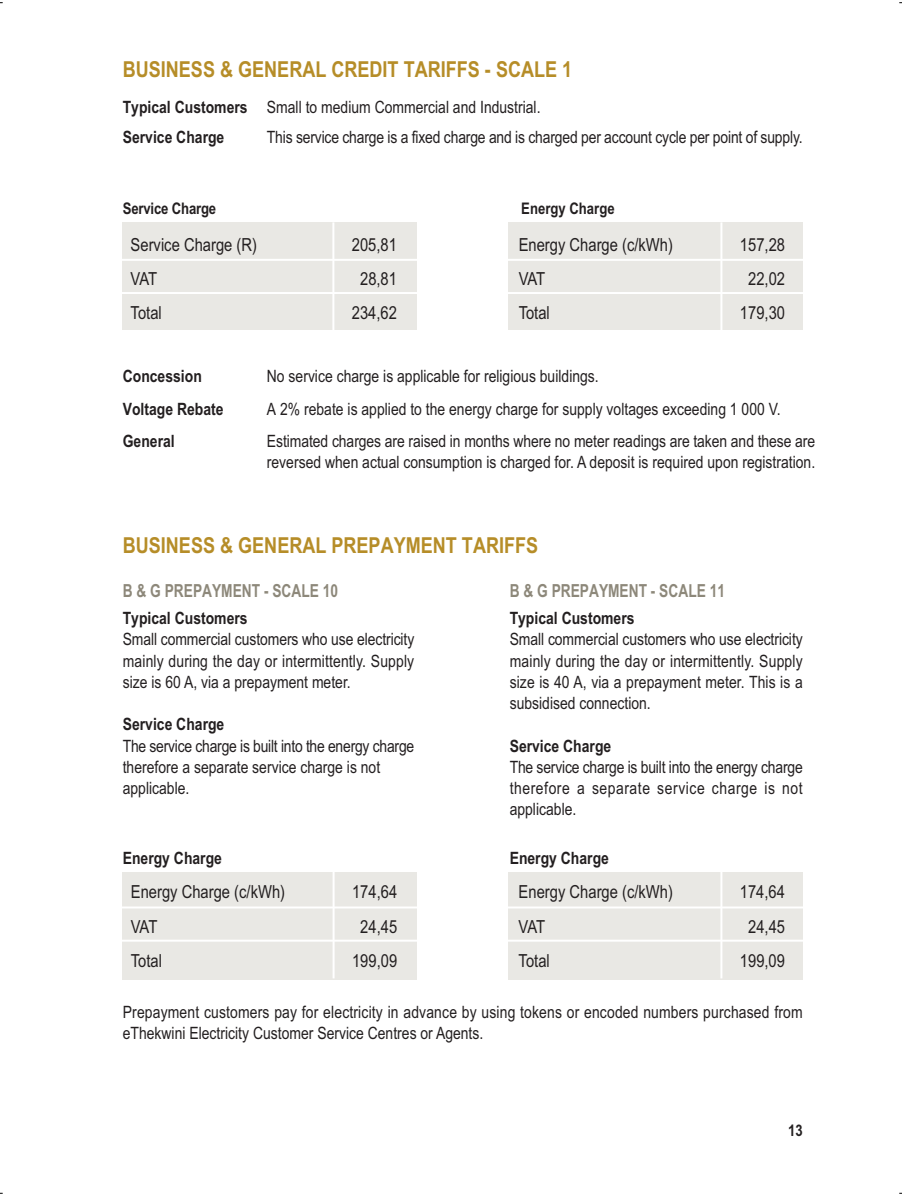
<style>
.page{position:relative;width:902px;height:1196px;background:#fff}
.page>*{position:absolute;margin:0;border:0;box-sizing:border-box;transform-origin:0 0}
.t1{font:700 22px "Arial Narrow";color:#b68d28}
.t2{font:18px "Arial Narrow";color:#231f20}
.t3{font:700 18px "Arial Narrow";color:#8d887a;scale:.93 1}
.t4{font:17px/21.2px "Arial Narrow";color:#231f20}
.t5{font:700 17px "Arial Narrow";color:#231f20}
.t6{font:700 16px "Arial Narrow";letter-spacing:-.005em;color:#231f20}
.s1{font-weight:700}
</style>
<div class="page">
<div style="left:508px;top:873px;width:294px;height:107px;background:#e9e8e4"></div>
<div style="left:508px;top:223px;width:294px;height:107px;background:#e9e8e4"></div>
<div style="left:122px;top:223px;width:295px;height:107px;background:#e9e8e4"></div>
<hr style="left:117px;top:259px;width:303px;height:2px;background:#fff">
<hr style="left:115px;top:292px;width:306px;height:2px;background:#fff">
<hr style="left:332px;top:222px;width:2px;height:109px;background:#fff">
<hr style="left:504px;top:259px;width:304px;height:2px;background:#fff">
<hr style="left:503px;top:292px;width:306px;height:2px;background:#fff">
<hr style="left:720px;top:222px;width:2px;height:109px;background:#fff">
<div style="left:122px;top:873px;width:295px;height:107px;background:#e9e8e4"></div>
<hr style="left:117px;top:906px;width:303px;height:2px;background:#fff">
<hr style="left:116px;top:940px;width:305px;height:2px;background:#fff">
<hr style="left:332px;top:870px;width:2px;height:108px;background:#fff">
<hr style="left:504px;top:906px;width:304px;height:2px;background:#fff">
<hr style="left:503px;top:940px;width:306px;height:2px;background:#fff">
<hr style="left:720px;top:870px;width:2px;height:108px;background:#fff">
<p class="t1" style="left:123px;top:61px;width:451px">BUSINESS &amp; GENERAL CREDIT TARIFFS - SCALE 1</p>
<p class="t4" style="left:123px;top:94px;width:419px;line-height:29.8px"><span class="s1">Typical Customers</span> Small to medium Commercial and Industrial.<br><span class="s1">Service Charge</span></p>
<p class="t4" style="left:267px;top:128px;width:537px">This service charge is a fixed charge and is charged per account cycle per point of supply.</p>
<p class="t6" style="left:123px;top:202px;width:95px">Service Charge</p>
<p class="t6" style="left:521px;top:202px;width:95px">Energy Charge</p>
<p class="t2" style="left:131px;top:238px;width:128px">Service Charge (R)</p>
<p class="t2" style="left:352px;top:238px;width:47px">205,81</p>
<p class="t2" style="left:131px;top:272px;width:28px">VAT</p>
<p class="t2" style="left:360px;top:272px;width:38px">28,81</p>
<p class="t2" style="left:131px;top:306px;width:33px">Total</p>
<p class="t2" style="left:352px;top:306px;width:47px">234,62</p>
<p class="t2" style="left:518px;top:238px;width:156px">Energy Charge (c/kWh)</p>
<p class="t2" style="left:739px;top:238px;width:47px">157,28</p>
<p class="t2" style="left:518px;top:272px;width:28px">VAT</p>
<p class="t2" style="left:747px;top:272px;width:38px">22,02</p>
<p class="t2" style="left:518px;top:306px;width:33px">Total</p>
<p class="t2" style="left:739px;top:306px;width:47px">179,30</p>
<p class="t5" style="left:123px;top:370px;width:81px">Concession</p>
<p class="t4" style="left:267px;top:367px;width:333px">No service charge is applicable for religious buildings.</p>
<p class="t5" style="left:123px;top:402px;width:102px">Voltage Rebate</p>
<p class="t4" style="left:267px;top:400px;width:515px">A 2% rebate is applied to the energy charge for supply voltages exceeding 1 000 V.</p>
<p class="t5" style="left:123px;top:435px;width:53px">General</p>
<p class="t4" style="left:267px;top:432px;width:549px">Estimated charges are raised in months where no meter readings are taken and these are reversed when actual consumption is charged for. A deposit is required upon registration.</p>
<p class="t1" style="left:123px;top:537px;width:417px">BUSINESS &amp; GENERAL PREPAYMENT TARIFFS</p>
<p class="t3" style="left:123px;top:584px;width:233px">B &amp; G PREPAYMENT - SCALE 10</p>
<p class="t5" style="left:123px;top:612px;width:126px">Typical Customers</p>
<p class="t4" style="left:123px;top:631px;width:293px;text-align:justify">Small commercial customers who use electricity mainly during the day or intermittently. Supply size is 60 A, via a prepayment meter.</p>
<p class="t5" style="left:123px;top:718px;width:103px">Service Charge</p>
<p class="t4" style="left:123px;top:737px;width:293px">The service charge is built into the energy charge therefore a separate service charge is not applicable.</p>
<p class="t3" style="left:509px;top:584px;width:233px">B &amp; G PREPAYMENT - SCALE 11</p>
<p class="t5" style="left:509px;top:612px;width:126px">Typical Customers</p>
<p class="t4" style="left:509px;top:631px;width:294px;text-align:justify">Small commercial customers who use electricity mainly during the day or intermittently. Supply size is 40 A, via a prepayment meter. This is a subsidised connection.</p>
<p class="t5" style="left:509px;top:739px;width:103px">Service Charge</p>
<p class="t4" style="left:509px;top:758px;width:294px;text-align:justify">The service charge is built into the energy charge therefore a separate service charge is not applicable.</p>
<p class="t5" style="left:509px;top:851px;width:101px">Energy Charge</p>
<p class="t5" style="left:123px;top:851px;width:101px">Energy Charge</p>
<p class="t2" style="left:131px;top:885px;width:156px">Energy Charge (c/kWh)</p>
<p class="t2" style="left:352px;top:885px;width:47px">174,64</p>
<p class="t2" style="left:131px;top:920px;width:28px">VAT</p>
<p class="t2" style="left:360px;top:920px;width:38px">24,45</p>
<p class="t2" style="left:131px;top:954px;width:33px">Total</p>
<p class="t2" style="left:352px;top:954px;width:47px">199,09</p>
<p class="t2" style="left:518px;top:885px;width:156px">Energy Charge (c/kWh)</p>
<p class="t2" style="left:739px;top:885px;width:47px">174,64</p>
<p class="t2" style="left:518px;top:920px;width:28px">VAT</p>
<p class="t2" style="left:747px;top:920px;width:38px">24,45</p>
<p class="t2" style="left:518px;top:954px;width:33px">Total</p>
<p class="t2" style="left:739px;top:954px;width:47px">199,09</p>
<p class="t4" style="left:123px;top:1003px;width:681px">Prepayment customers pay for electricity in advance by using tokens or encoded numbers purchased from eThekwini Electricity Customer Service Centres or Agents.</p>
<p class="t6" style="left:787px;top:1124px;width:16px">13</p>
</div>
